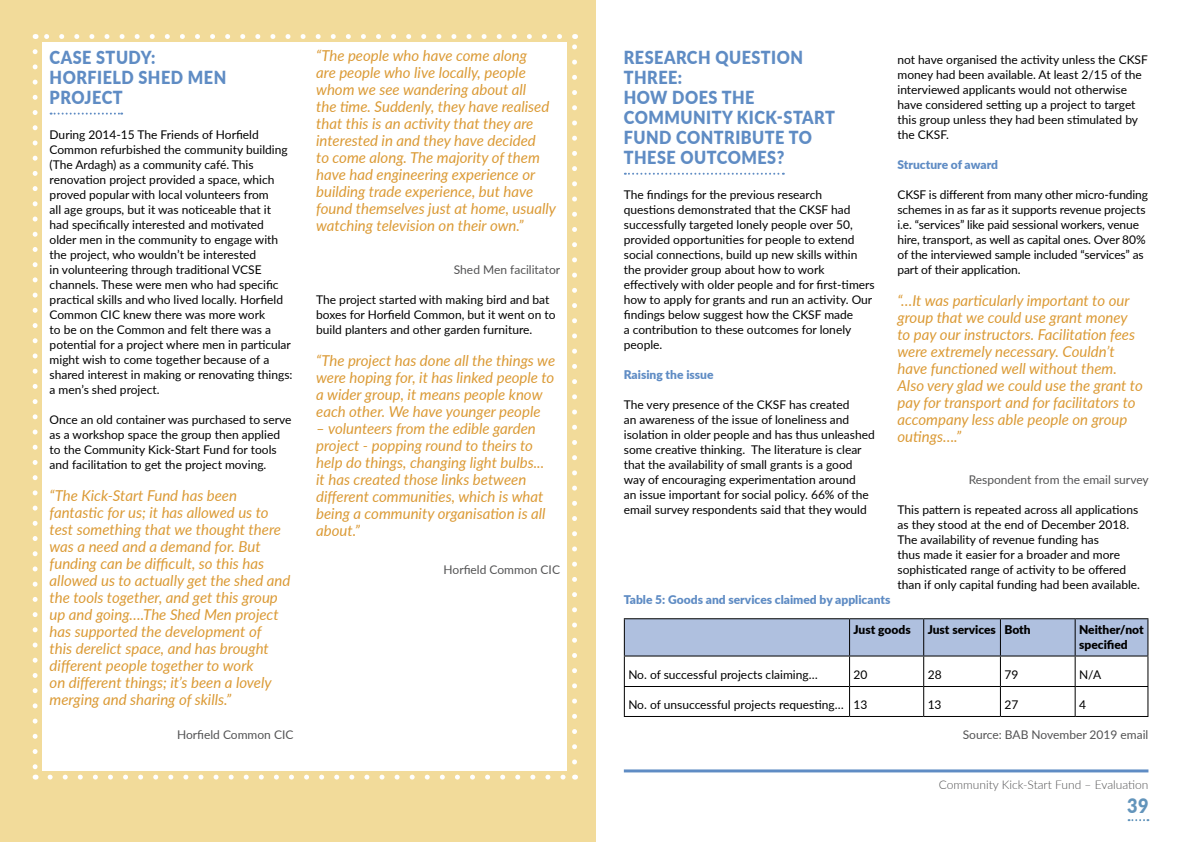
<style>
.page{position:relative;width:1191px;height:842px;background:#fff}
.page>*{position:absolute;margin:0;border:0;box-sizing:border-box;transform-origin:0 0}
.t1{font:900 20px "Lato";color:#6294bb;scale:.9 1}
.t2{font:900 18px/20px "Lato";letter-spacing:.03em;color:#5f8cc4;scale:.9 1}
.t3{font:italic 15px/17px "Lato";color:#db9a35}
.t4{font:12px/15px "Lato";color:#000}
.t5{font:12px "Lato";color:#535354}
.t6{font:900 12px "Lato";color:#5f8cc4}
.t7{font:900 12px/15px "Lato";color:#000}
.t8{font:300 12px "Lato";color:#535354}
</style>
<div class="page">
<hr style="left:624px;top:769px;width:524px;height:3px;background:#5f8cc4">
<svg style="left:1128px;top:819px;width:20px;height:2px"></svg>
<div style="left:0;top:0;width:595px;height:842px;background:#f2db9a"></div>
<div style="left:43px;top:43px;width:524px;height:728px;background:#fff"></div>
<svg style="left:51px;top:113px;width:71px;height:2px"></svg>
<svg style="left:625px;top:173px;width:159px;height:2px"></svg>
<div style="left:625px;top:619px;width:522px;height:36px;background:#afc0df"></div>
<hr style="left:624px;top:618px;width:225px;height:1px;background:#000">
<hr style="left:624px;top:619px;width:1px;height:36px;background:#000">
<hr style="left:849px;top:618px;width:74px;height:1px;background:#000">
<hr style="left:849px;top:619px;width:1px;height:36px;background:#000">
<hr style="left:923px;top:618px;width:77px;height:1px;background:#000">
<hr style="left:923px;top:619px;width:1px;height:36px;background:#000">
<hr style="left:1000px;top:618px;width:75px;height:1px;background:#000">
<hr style="left:1000px;top:619px;width:1px;height:36px;background:#000">
<hr style="left:1075px;top:618px;width:73px;height:1px;background:#000">
<hr style="left:1074px;top:619px;width:1px;height:36px;background:#000">
<hr style="left:1147px;top:619px;width:1px;height:36px;background:#000">
<hr style="left:624px;top:655px;width:225px;height:1px;background:#000">
<hr style="left:624px;top:656px;width:1px;height:30px;background:#000">
<hr style="left:849px;top:655px;width:74px;height:1px;background:#000">
<hr style="left:849px;top:656px;width:1px;height:30px;background:#000">
<hr style="left:923px;top:655px;width:77px;height:1px;background:#000">
<hr style="left:923px;top:656px;width:1px;height:30px;background:#000">
<hr style="left:1000px;top:655px;width:75px;height:1px;background:#000">
<hr style="left:1000px;top:656px;width:1px;height:30px;background:#000">
<hr style="left:1075px;top:655px;width:73px;height:1px;background:#000">
<hr style="left:1074px;top:656px;width:1px;height:30px;background:#000">
<hr style="left:1147px;top:656px;width:1px;height:30px;background:#000">
<hr style="left:624px;top:686px;width:225px;height:1px;background:#000">
<svg style="left:624px;top:687px;width:1px;height:29px"></svg>
<hr style="left:849px;top:686px;width:74px;height:1px;background:#000">
<svg style="left:849px;top:687px;width:1px;height:29px"></svg>
<hr style="left:923px;top:686px;width:77px;height:1px;background:#000">
<svg style="left:923px;top:687px;width:1px;height:29px"></svg>
<hr style="left:1000px;top:686px;width:75px;height:1px;background:#000">
<svg style="left:1000px;top:687px;width:1px;height:29px"></svg>
<hr style="left:1075px;top:686px;width:73px;height:1px;background:#000">
<svg style="left:1074px;top:687px;width:1px;height:29px"></svg>
<svg style="left:1147px;top:687px;width:1px;height:29px"></svg>
<hr style="left:624px;top:716px;width:225px;height:1px;background:#000">
<hr style="left:849px;top:716px;width:74px;height:1px;background:#000">
<hr style="left:923px;top:716px;width:77px;height:1px;background:#000">
<hr style="left:1000px;top:716px;width:75px;height:1px;background:#000">
<hr style="left:1075px;top:716px;width:73px;height:1px;background:#000">
<svg style="left:33px;top:52px;width:5px;height:717px"></svg>
<svg style="left:50px;top:775px;width:516px;height:5px"></svg>
<svg style="left:44px;top:34px;width:515px;height:5px"></svg>
<svg style="left:572px;top:34px;width:5px;height:728px"></svg>
<h2 class="t2" style="left:50px;top:47px;width:198px">CASE STUDY:<br>HORFIELD SHED MEN<br>PROJECT</h2>
<p class="t4" style="left:50px;top:127px;width:244px">During 2014-15 The Friends of Horfield Common refurbished the community building (The Ardagh) as a community café. This renovation project provided a space, which proved popular with local volunteers from<br>all age groups, but it was noticeable that it had specifically interested and motivated older men in the community to engage with the project, who wouldn’t be interested<br>in volunteering through traditional VCSE channels. These were men who had specific practical skills and who lived locally. Horfield Common CIC knew there was more work<br>to be on the Common and felt there was a potential for a project where men in particular might wish to come together because of a shared interest in making or renovating things: a men’s shed project.</p>
<p class="t4" style="left:50px;top:412px;width:243px">Once an old container was purchased to serve as a workshop space the group then applied to the Community Kick-Start Fund for tools and facilitation to get the project moving.</p>
<p class="t3" style="left:50px;top:486px;width:242px">“The Kick-Start Fund has been fantastic for us; it has allowed us to test something that we thought there was a need and a demand for. But funding can be difficult, so this has allowed us to actually get the shed and the tools together, and get this group up and going….The Shed Men project has supported the development of<br>this derelict space, and has brought different people together to work<br>on different things; it’s been a lovely merging and sharing of skills.”</p>
<p class="t5" style="left:177px;top:726px;width:118px">Horfield Common CIC</p>
<p class="t3" style="left:316px;top:47px;width:241px">“The people who have come along<br>are people who live locally, people whom we see wandering about all<br>the time. Suddenly, they have realised that this is an activity that they are interested in and they have decided<br>to come along. The majority of them have had engineering experience or building trade experience, but have found themselves just at home, usually watching television on their own.”</p>
<p class="t5" style="left:454px;top:261px;width:108px">Shed Men facilitator</p>
<p class="t4" style="left:316px;top:292px;width:241px">The project started with making bird and bat boxes for Horfield Common, but it went on to build planters and other garden furniture.</p>
<p class="t3" style="left:316px;top:351px;width:240px">“The project has done all the things we were hoping for, it has linked people to a wider group, it means people know each other. We have younger people</p>
<p class="t3" style="left:316px;top:419px;width:231px">– volunteers from the edible garden project - popping round to theirs to help do things, changing light bulbs... it has created those links between different communities, which is what being a community organisation is all about.”</p>
<p class="t5" style="left:443px;top:561px;width:118px">Horfield Common CIC</p>
<h2 class="t2" style="left:624px;top:47px;width:236px">RESEARCH QUESTION<br>THREE:<br>HOW DOES THE<br>COMMUNITY KICK-START<br>FUND CONTRIBUTE TO<br>THESE OUTCOMES?</h2>
<p class="t4" style="left:624px;top:187px;width:252px">The findings for the previous research questions demonstrated that the CKSF had successfully targeted lonely people over 50, provided opportunities for people to extend social connections, build up new skills within the provider group about how to work effectively with older people and for first-timers how to apply for grants and run an activity. Our findings below suggest how the CKSF made<br>a contribution to these outcomes for lonely people.</p>
<p class="t6" style="left:624px;top:366px;width:91px">Raising the issue</p>
<p class="t4" style="left:624px;top:397px;width:252px">The very presence of the CKSF has created<br>an awareness of the issue of loneliness and isolation in older people and has thus unleashed some creative thinking. The literature is clear that the availability of small grants is a good way of encouraging experimentation around<br>an issue important for social policy. 66% of the email survey respondents said that they would</p>
<p class="t4" style="left:897px;top:52px;width:252px">not have organised the activity unless the CKSF money had been available. At least 2/15 of the interviewed applicants would not otherwise have considered setting up a project to target this group unless they had been stimulated by the CKSF.</p>
<p class="t6" style="left:897px;top:156px;width:102px">Structure of award</p>
<p class="t4" style="left:897px;top:187px;width:252px">CKSF is different from many other micro-funding schemes in as far as it supports revenue projects i.e. “services” like paid sessional workers, venue hire, transport, as well as capital ones. Over 80% of the interviewed sample included “services” as part of their application.</p>
<p class="t3" style="left:897px;top:291px;width:247px">“…It was particularly important to our group that we could use grant money to pay our instructors. Facilitation fees were extremely necessary. Couldn’t have functioned well without them.<br>Also very glad we could use the grant to pay for transport and for facilitators to accompany less able people on group outings….”</p>
<p class="t5" style="left:968px;top:471px;width:181px">Respondent from the email survey</p>
<p class="t4" style="left:897px;top:502px;width:244px">This pattern is repeated across all applications as they stood at the end of December 2018.<br>The availability of revenue funding has<br>thus made it easier for a broader and more sophisticated range of activity to be offered than if only capital funding had been available.</p>
<p class="t7" style="left:853px;top:622px;width:59px">Just goods</p>
<p class="t7" style="left:927px;top:622px;width:104px">Just services Both</p>
<p class="t7" style="left:1079px;top:622px;width:66px">Neither/not specified</p>
<p class="t6" style="left:624px;top:591px;width:268px">Table 5: Goods and services claimed by applicants</p>
<p class="t4" style="left:628px;top:667px;width:191px">No. of successful projects claiming…</p>
<p class="t4" style="left:853px;top:667px;width:15px">20</p>
<p class="t4" style="left:927px;top:667px;width:15px">28</p>
<p class="t4" style="left:1004px;top:667px;width:15px">79</p>
<p class="t4" style="left:1079px;top:667px;width:24px">N/A</p>
<p class="t4" style="left:628px;top:697px;width:241px">No. of unsuccessful projects requesting… 13</p>
<p class="t4" style="left:927px;top:697px;width:15px">13</p>
<p class="t4" style="left:1004px;top:697px;width:15px">27</p>
<p class="t4" style="left:1079px;top:697px;width:8px">4</p>
<p class="t5" style="left:962px;top:726px;width:187px">Source: BAB November 2019 email</p>
<p class="t8" style="left:938px;top:777px;width:211px">Community Kick-Start Fund – Evaluation</p>
<h1 class="t1" style="left:1127px;top:791px;width:25px">39</h1>
</div>
